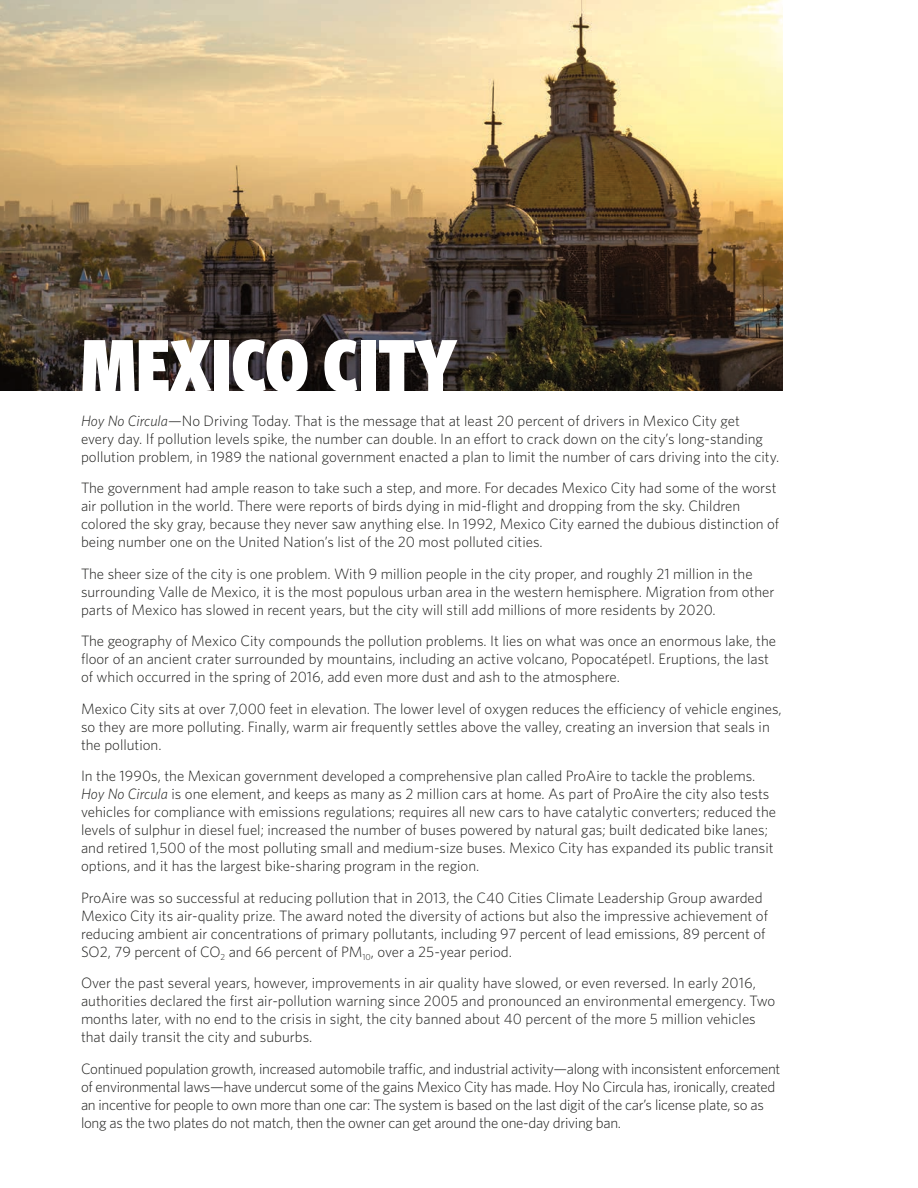
<style>
.page{position:relative;width:918px;height:1188px;background:#fff}
.page>*{position:absolute;margin:0;border:0;box-sizing:border-box;transform-origin:0 0}
.CASE_STUDY_HEADING{font:900 75px "Whitney Condensed";color:#fff}
._1_Body_Left{font:300 15px/18px "Whitney";color:#1c1c1a}
._1_Body_Left-2{font:300 15px/18px "Whitney";letter-spacing:-.02em;color:#1c1c1a}
.s1{font-style:italic}
</style>
<div class="page">
<img style="left:0;top:0;width:783px;height:390px">
<p class="CASE_STUDY_HEADING" style="left:81px;top:317px;width:377px">MEXICO CITY</p>
<p class="_1_Body_Left" style="left:81px;top:411px;width:700px"><span class="s1">Hoy No Circula</span>—No Driving Today. That is the message that at least 20 percent of drivers in Mexico City get<br>every day. If pollution levels spike, the number can double. In an effort to crack down on the city’s long-standing pollution problem, in 1989 the national government enacted a plan to limit the number of cars driving into the city.</p>
<p class="_1_Body_Left" style="left:81px;top:479px;width:700px">The government had ample reason to take such a step, and more. For decades Mexico City had some of the worst air pollution in the world. There were reports of birds dying in mid-flight and dropping from the sky. Children colored the sky gray, because they never saw anything else. In 1992, Mexico City earned the dubious distinction of being number one on the United Nation’s list of the 20 most polluted cities.</p>
<p class="_1_Body_Left" style="left:81px;top:564px;width:695px">The sheer size of the city is one problem. With 9 million people in the city proper, and roughly 21 million in the surrounding Valle de Mexico, it is the most populous urban area in the western hemisphere. Migration from other parts of Mexico has slowed in recent years, but the city will still add millions of more residents by 2020.</p>
<p class="_1_Body_Left" style="left:81px;top:632px;width:697px">The geography of Mexico City compounds the pollution problems. It lies on what was once an enormous lake, the floor of an ancient crater surrounded by mountains, including an active volcano, Popocatépetl. Eruptions, the last of which occurred in the spring of 2016, add even more dust and ash to the atmosphere.</p>
<p class="_1_Body_Left" style="left:81px;top:699px;width:702px">Mexico City sits at over 7,000 feet in elevation. The lower level of oxygen reduces the efficiency of vehicle engines, so they are more polluting. Finally, warm air frequently settles above the valley, creating an inversion that seals in the pollution.</p>
<p class="_1_Body_Left" style="left:81px;top:767px;width:697px">In the 1990s, the Mexican government developed a comprehensive plan called ProAire to tackle the problems.<br><span class="s1">Hoy No Circula</span> is one element, and keeps as many as 2 million cars at home. As part of ProAire the city also tests vehicles for compliance with emissions regulations; requires all new cars to have catalytic converters; reduced the levels of sulphur in diesel fuel; increased the number of buses powered by natural gas; built dedicated bike lanes; and retired 1,500 of the most polluting small and medium-size buses. Mexico City has expanded its public transit options, and it has the largest bike-sharing program in the region.</p>
<p class="_1_Body_Left" style="left:81px;top:888px;width:689px">ProAire was so successful at reducing pollution that in 2013, the C40 Cities Climate Leadership Group awarded Mexico City its air-quality prize. The award noted the diversity of actions but also the impressive achievement of reducing ambient air concentrations of primary pollutants, including 97 percent of lead emissions, 89 percent of SO2, 79 percent of CO<sub>2</sub> and 66 percent of PM<sub>10</sub>, over a 25-year period.</p>
<p class="_1_Body_Left" style="left:81px;top:974px;width:696px">Over the past several years, however, improvements in air quality have slowed, or even reversed. In early 2016, authorities declared the first air-pollution warning since 2005 and pronounced an environmental emergency. Two months later, with no end to the crisis in sight, the city banned about 40 percent of the more 5 million vehicles that daily transit the city and suburbs.</p>
<p class="_1_Body_Left-2" style="left:81px;top:1059px;width:701px">Continued population growth, increased automobile traffic, and industrial activity—along with inconsistent enforcement of environmental laws—have undercut some of the gains Mexico City has made. Hoy No Circula has, ironically, created an incentive for people to own more than one car: The system is based on the last digit of the car’s license plate, so as long as the two plates do not match, then the owner can get around the one-day driving ban.</p>
</div>
